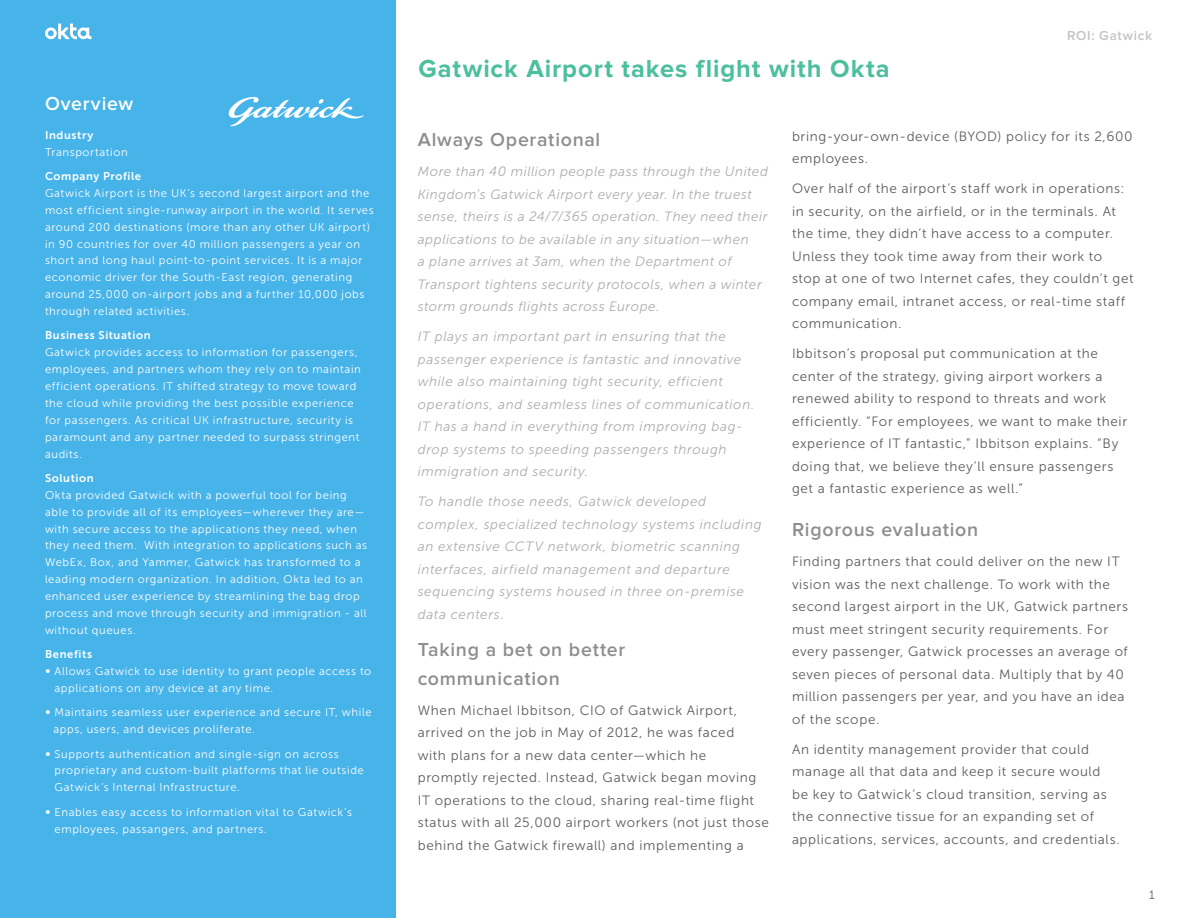
<style>
.page{position:relative;width:1188px;height:918px;background:#fff}
.page>*{position:absolute;margin:0;border:0;box-sizing:border-box;transform-origin:0 0}
.H_1{font:700 25.5px "Proxima Nova";letter-spacing:.035em;color:#4cbf9c}
.t1{font:600 19.5px/29.1px "Proxima Nova";letter-spacing:.04em;color:#8e8e8e}
.t2{font:600 19.5px "Proxima Nova";letter-spacing:.04em;color:#fff}
.Body_Copy{font:13.5px/22.5px "Museo Sans 300";letter-spacing:.045em;color:#5d5d5d}
.Body_Copy-2{font:italic 13.5px/22.5px "Museo Sans 300";letter-spacing:.045em;color:#abadac}
.t3{font:600 13.5px "Proxima Nova";letter-spacing:.05em;color:#c2c3c3}
.Body_Copy-3{font:12px "Museo Sans 300";color:#5d5d5d}
.Body_Copy-4{font:11.25px/16.8px "Museo Sans 300";letter-spacing:.055em;color:#fff}
.Body_Copy-5{font:11.25px "Museo Sans 700";letter-spacing:.055em;color:#fff}
.s1{font-family:"Museo Sans 700"}
</style>
<div class="page">
<div style="left:0;top:0;width:396px;height:918px;background:#46b3e9"></div>
<svg style="left:45px;top:24px;width:47px;height:15px"></svg>
<img style="left:228px;top:96px;width:136px;height:31px">
<p class="t2" style="left:45px;top:94px;width:90px">Overview</p>
<p class="Body_Copy-4" style="left:45px;top:127px;width:84px"><span class="s1">Industry<br></span>Transportation</p>
<p class="Body_Copy-4" style="left:45px;top:168px;width:330px"><span class="s1">Company Profile<br></span>Gatwick Airport is the UK’s second largest airport and the most efficient single-runway airport in the world. It serves around 200 destinations (more than any other UK airport) in 90 countries for over 40 million passengers a year on short and long haul point-to-point services. It is a major economic driver for the South-East region, generating around 25,000 on-airport jobs and a further 10,000 jobs through related activities.</p>
<p class="Body_Copy-4" style="left:45px;top:327px;width:317px"><span class="s1">Business Situation<br></span>Gatwick provides access to information for passengers, employees, and partners whom they rely on to maintain efficient operations. IT shifted strategy to move toward the cloud while providing the best possible experience for passengers. As critical UK infrastructure, security is paramount and any partner needed to surpass stringent audits.</p>
<p class="Body_Copy-4" style="left:45px;top:470px;width:324px"><span class="s1">Solution<br></span>Okta provided Gatwick with a powerful tool for being able to provide all of its employees—wherever they are— with secure access to the applications they need, when they need them. With integration to applications such as WebEx, Box, and Yammer, Gatwick has transformed to a leading modern organization. In addition, Okta led to an enhanced user experience by streamlining the bag drop process and move through security and immigration - all without queues.</p>
<p class="Body_Copy-5" style="left:45px;top:648px;width:49px">Benefits</p>
<p class="Body_Copy-4" style="left:45px;top:663px;width:328px">∞ Allows Gatwick to use identity to grant people access to</p>
<p class="Body_Copy-4" style="left:55px;top:680px;width:220px">applications on any device at any time.</p>
<p class="Body_Copy-4" style="left:53px;top:704px;width:320px;text-indent:-8px">∞ Maintains seamless user experience and secure IT, while apps, users, and devices proliferate.</p>
<p class="Body_Copy-4" style="left:55px;top:745px;width:311px;text-indent:-10px">∞ Supports authentication and single-sign on across proprietary and custom-built platforms that lie outside<br>Gatwick’s Internal Infrastructure.</p>
<p class="Body_Copy-4" style="left:55px;top:803px;width:299px;text-indent:-10px">∞ Enables easy access to information vital to Gatwick’s employees, passangers, and partners.</p>
<p class="H_1" style="left:418px;top:57px;width:473px">Gatwick Airport takes flight with Okta</p>
<p class="t3" style="left:1067px;top:29px;width:87px">ROI: Gatwick</p>
<p class="t1" style="left:418px;top:126px;width:184px">Always Operational</p>
<p class="Body_Copy-2" style="left:418px;top:161px;width:352px">More than 40 million people pass through the United Kingdom’s Gatwick Airport every year. In the truest sense, theirs is a 24/7/365 operation. They need their applications to be available in any situation—when<br>a plane arrives at 3am, when the Department of Transport tightens security protocols, when a winter storm grounds flights across Europe.</p>
<p class="Body_Copy-2" style="left:418px;top:326px;width:338px">IT plays an important part in ensuring that the passenger experience is fantastic and innovative while also maintaining tight security, efficient operations, and seamless lines of communication.<br>IT has a hand in everything from improving bag&shy;drop systems to speeding passengers through immigration and security.</p>
<p class="Body_Copy-2" style="left:418px;top:491px;width:345px">To handle those needs, Gatwick developed complex, specialized technology systems including an extensive CCTV network, biometric scanning interfaces, airfield management and departure sequencing systems housed in three on-premise data centers.</p>
<p class="t1" style="left:418px;top:635px;width:209px">Taking a bet on better communication</p>
<p class="Body_Copy" style="left:418px;top:699px;width:353px">When Michael Ibbitson, CIO of Gatwick Airport, arrived on the job in May of 2012, he was faced<br>with plans for a new data center—which he promptly rejected. Instead, Gatwick began moving IT operations to the cloud, sharing real-time flight status with all 25,000 airport workers (not just those behind the Gatwick firewall) and implementing a</p>
<p class="Body_Copy" style="left:792px;top:125px;width:342px">bring-your-own-device (BYOD) policy for its 2,600 employees.</p>
<p class="Body_Copy" style="left:792px;top:178px;width:343px">Over half of the airport’s staff work in operations: in security, on the airfield, or in the terminals. At the time, they didn’t have access to a computer.<br>Unless they took time away from their work to stop at one of two Internet cafes, they couldn’t get company email, intranet access, or real-time staff communication.</p>
<p class="Body_Copy" style="left:792px;top:343px;width:337px">Ibbitson’s proposal put communication at the center of the strategy, giving airport workers a renewed ability to respond to threats and work efficiently. “For employees, we want to make their experience of IT fantastic,” Ibbitson explains. “By doing that, we believe they’ll ensure passengers get a fantastic experience as well.”</p>
<p class="t1" style="left:792px;top:516px;width:188px">Rigorous evaluation</p>
<p class="Body_Copy" style="left:792px;top:550px;width:338px">Finding partners that could deliver on the new IT vision was the next challenge. To work with the second largest airport in the UK, Gatwick partners must meet stringent security requirements. For every passenger, Gatwick processes an average of seven pieces of personal data. Multiply that by 40 million passengers per year, and you have an idea of the scope.</p>
<p class="Body_Copy" style="left:792px;top:738px;width:329px">An identity management provider that could manage all that data and keep it secure would be key to Gatwick’s cloud transition, serving as the connective tissue for an expanding set of applications, services, accounts, and credentials.</p>
<p class="Body_Copy-3" style="left:1149px;top:888px;width:7px">1</p>
</div>
